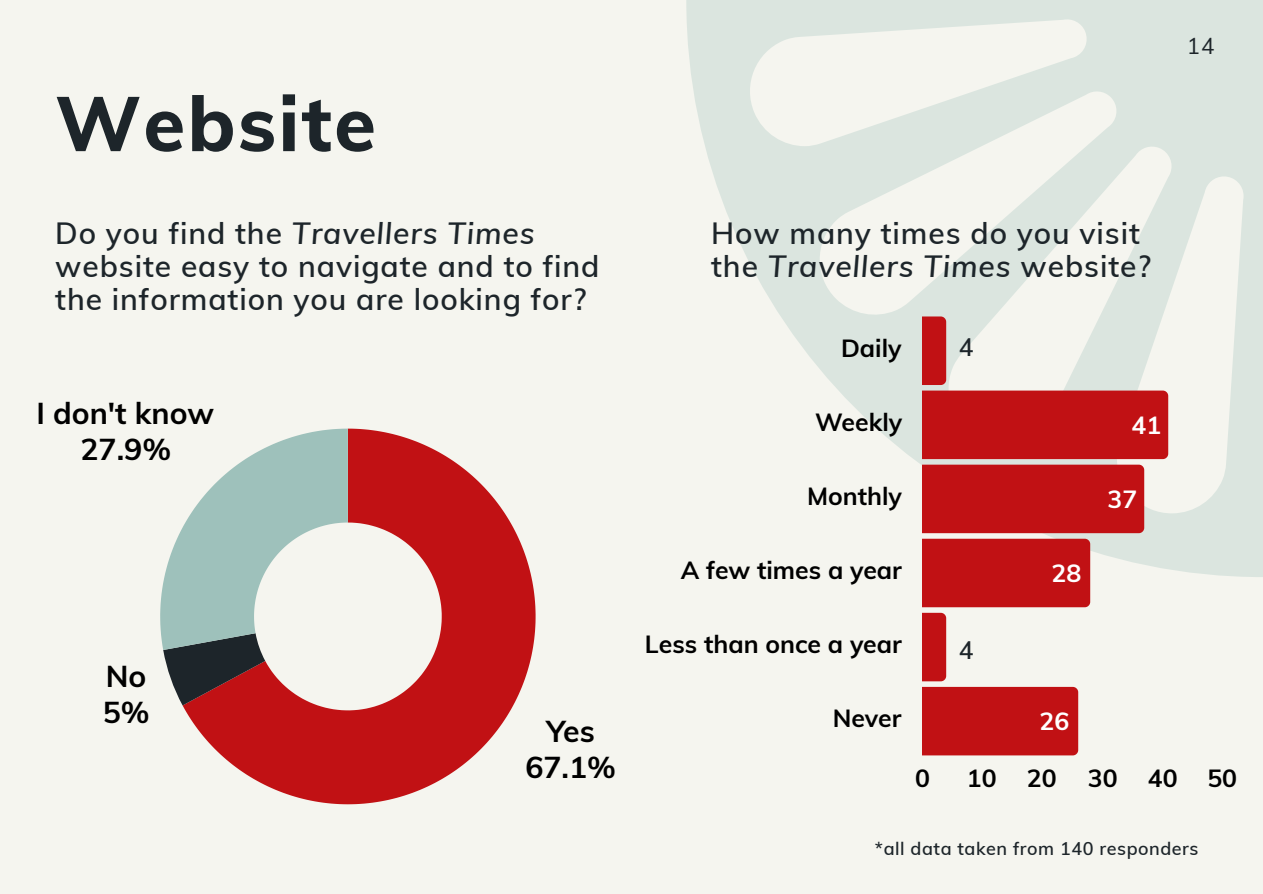
<style>
.page{position:relative;width:1263px;height:894px;background:#fff}
.page>*{position:absolute;margin:0;border:0;box-sizing:border-box;transform-origin:0 0}
.t1{font:800 76.2px "Muli";letter-spacing:.03em;color:#1d252a}
.t2{font:700 30.15px/36.5px "Muli";color:#000;text-align:center}
.t3{font:600 30px/32.7px "Muli";letter-spacing:.03em;color:#1d252a}
.t4{font:700 24.75px "Muli";color:#000}
.t5{font:700 24.75px "Muli";color:#fff}
.t6{font:600 24.75px "Muli";color:#1d252a}
.t7{font:22.5px "Muli";color:#1d252a}
.t8{font:600 18px "Muli";letter-spacing:.03em;color:#1d252a}
.s1{font-style:italic}
</style>
<div class="page">
<div style="left:0;top:0;width:1263px;height:893px;background:#f5f5ef"></div>
<svg style="left:686px;top:0;width:577px;height:577px"></svg>
<svg style="left:922px;top:316px;width:246px;height:439px"></svg>
<svg style="left:183px;top:428px;width:353px;height:376px;fill:#c11114"></svg>
<svg style="left:160px;top:428px;width:188px;height:277px"></svg>
<p class="t1" style="left:55px;top:74px;width:322px">Website</p>
<h2 class="t3" style="left:55px;top:216px;width:546px">Do you find the <span class="s1">Travellers Times </span>website easy to navigate and to find the information you are looking for?</h2>
<p class="t2" style="left:36px;top:394px;width:179px">I don't know<br>27.9%</p>
<p class="t2" style="left:103px;top:657px;width:48px;text-align:left">No<br>5%</p>
<p class="t2" style="left:525px;top:712px;width:92px">Yes<br>67.1%</p>
<h1 class="t7" style="left:1187px;top:32px;width:29px">14</h1>
<p class="t3" style="left:711px;top:216px;width:441px">How many times do you visit the <span class="s1">Travellers Times</span> website?</p>
<p class="t4" style="left:841px;top:332px;width:62px">Daily</p>
<h2 class="t6" style="left:959px;top:331px;width:16px">4</h2>
<p class="t4" style="left:815px;top:406px;width:89px">Weekly</p>
<p class="t5" style="left:1132px;top:409px;width:31px">41</p>
<p class="t4" style="left:807px;top:480px;width:96px">Monthly</p>
<p class="t5" style="left:1108px;top:483px;width:31px">37</p>
<p class="t4" style="left:681px;top:554px;width:223px">A few times a year</p>
<p class="t5" style="left:1051px;top:557px;width:31px">28</p>
<p class="t4" style="left:645px;top:628px;width:258px">Less than once a year</p>
<p class="t6" style="left:959px;top:634px;width:16px">4</p>
<p class="t4" style="left:833px;top:702px;width:70px">Never</p>
<p class="t5" style="left:1039px;top:705px;width:31px">26</p>
<p class="t4" style="left:915px;top:761px;width:16px">0</p>
<p class="t4" style="left:967px;top:761px;width:91px">10 20</p>
<p class="t4" style="left:1088px;top:761px;width:151px">30 40 50</p>
<p class="t8" style="left:875px;top:836px;width:325px">*all data taken from 140 responders</p>
</div>
